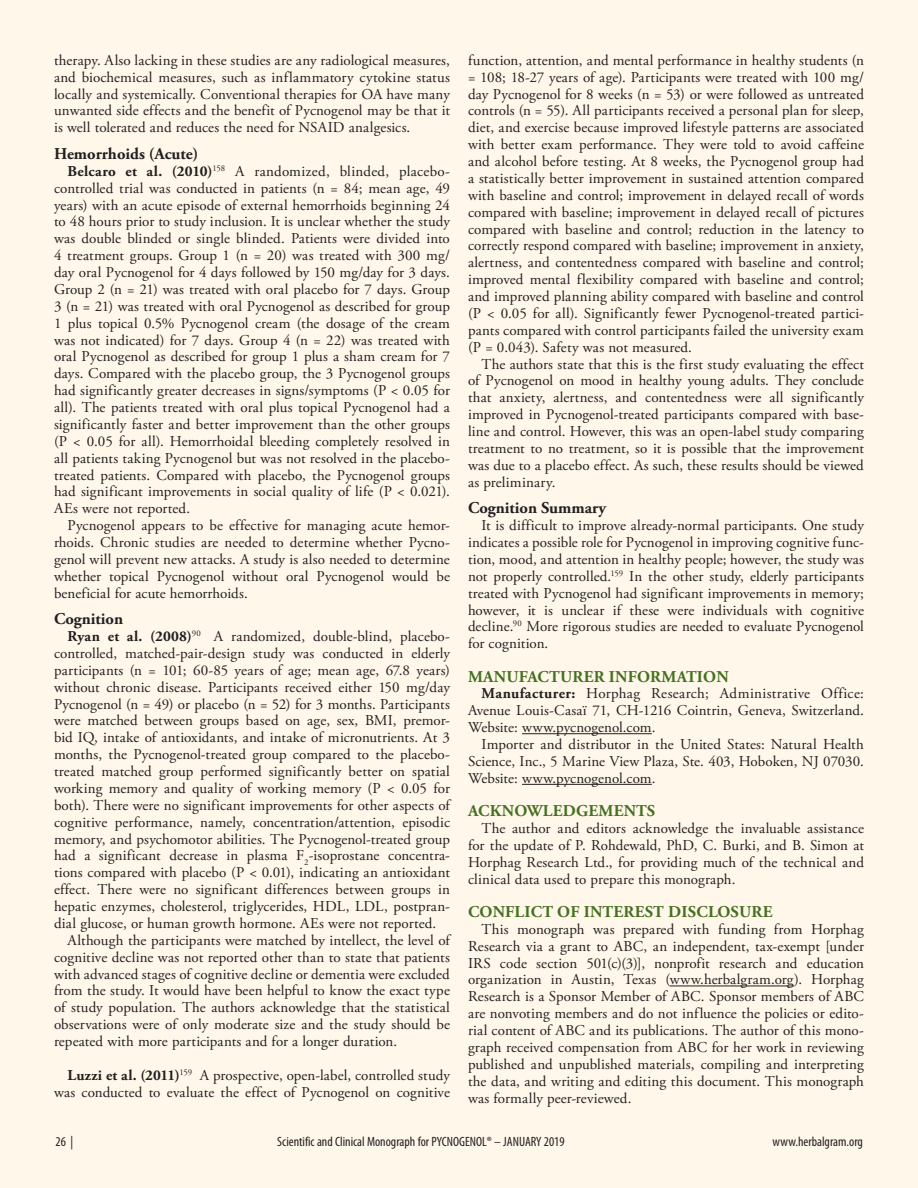
<style>
.page{position:relative;width:918px;height:1188px;background:#fef7ea}
.page>*{position:absolute;margin:0;border:0;box-sizing:border-box;transform-origin:0 0}
.Monograph_Heading{font:700 16.5px "Adobe Garamond Pro";letter-spacing:.015em;color:#457021}
.Monograph_Sub_Headin{font:700 16.5px "Adobe Garamond Pro";color:#231f20}
.HG_body{font:15px/16.8px "Adobe Garamond Pro";letter-spacing:.005em;color:#231f20;text-align:justify}
.t1{font:condensed 13.5px "Myriad Pro";color:#231f20}
.s1{font-weight:700}
</style>
<div class="page">
<hr style="left:522px;top:733px;width:130px;height:1px;background:#231f20">
<hr style="left:522px;top:784px;width:130px;height:1px;background:#231f20">
<hr style="left:670px;top:986px;width:124px;height:1px;background:#231f20">
<p class="HG_body" style="left:54px;top:52px;width:398px">therapy. Also lacking in these studies are any radiological measures, and biochemical measures, such as inflammatory cytokine status locally and systemically. Conventional therapies for OA have many unwanted side effects and the benefit of Pycnogenol may be that it is well tolerated and reduces the need for NSAID analgesics.</p>
<p class="Monograph_Sub_Headin" style="left:54px;top:144px;width:146px">Hemorrhoids (Acute)</p>
<p class="HG_body" style="left:54px;top:163px;width:398px;text-indent:14px"><span class="s1">Belcaro et al. (2010)</span><sup>158</sup> A randomized, blinded, placebo&shy;controlled trial was conducted in patients (n = 84; mean age, 49 years) with an acute episode of external hemorrhoids beginning 24 to 48 hours prior to study inclusion. It is unclear whether the study was double blinded or single blinded. Patients were divided into 4 treatment groups. Group 1 (n = 20) was treated with 300 mg/ day oral Pycnogenol for 4 days followed by 150 mg/day for 3 days.<br>Group 2 (n = 21) was treated with oral placebo for 7 days. Group 3 (n = 21) was treated with oral Pycnogenol as described for group 1 plus topical 0.5% Pycnogenol cream (the dosage of the cream was not indicated) for 7 days. Group 4 (n = 22) was treated with oral Pycnogenol as described for group 1 plus a sham cream for 7 days. Compared with the placebo group, the 3 Pycnogenol groups had significantly greater decreases in signs/symptoms (P &lt; 0.05 for all). The patients treated with oral plus topical Pycnogenol had a significantly faster and better improvement than the other groups (P &lt; 0.05 for all). Hemorrhoidal bleeding completely resolved in all patients taking Pycnogenol but was not resolved in the placebo&shy;treated patients. Compared with placebo, the Pycnogenol groups had significant improvements in social quality of life (P &lt; 0.021).<br>AEs were not reported.</p>
<p class="HG_body" style="left:54px;top:518px;width:398px;text-indent:14px">Pycnogenol appears to be effective for managing acute hemor&shy;rhoids. Chronic studies are needed to determine whether Pycno&shy;genol will prevent new attacks. A study is also needed to determine whether topical Pycnogenol without oral Pycnogenol would be beneficial for acute hemorrhoids.</p>
<p class="Monograph_Sub_Headin" style="left:54px;top:609px;width:71px">Cognition</p>
<p class="HG_body" style="left:54px;top:628px;width:398px;text-indent:14px"><span class="s1">Ryan et al. (2008)</span><sup>90</sup> A randomized, double-blind, placebo&shy;controlled, matched-pair-design study was conducted in elderly participants (n = 101; 60-85 years of age; mean age, 67.8 years) without chronic disease. Participants received either 150 mg/day Pycnogenol (n = 49) or placebo (n = 52) for 3 months. Participants were matched between groups based on age, sex, BMI, premor&shy;bid IQ, intake of antioxidants, and intake of micronutrients. At 3 months, the Pycnogenol-treated group compared to the placebo&shy;treated matched group performed significantly better on spatial working memory and quality of working memory (P &lt; 0.05 for both). There were no significant improvements for other aspects of cognitive performance, namely, concentration/attention, episodic memory, and psychomotor abilities. The Pycnogenol-treated group had a significant decrease in plasma F<sub>2</sub>-isoprostane concentra&shy;tions compared with placebo (P &lt; 0.01), indicating an antioxidant effect. There were no significant differences between groups in hepatic enzymes, cholesterol, triglycerides, HDL, LDL, postpran&shy;dial glucose, or human growth hormone. AEs were not reported.</p>
<p class="HG_body" style="left:54px;top:932px;width:398px;text-indent:14px">Although the participants were matched by intellect, the level of cognitive decline was not reported other than to state that patients with advanced stages of cognitive decline or dementia were excluded from the study. It would have been helpful to know the exact type of study population. The authors acknowledge that the statistical observations were of only moderate size and the study should be repeated with more participants and for a longer duration.</p>
<p class="HG_body" style="left:54px;top:1067px;width:398px;text-align:right"><span class="s1">Luzzi et al. (2011)</span><sup>159</sup> A prospective, open-label, controlled study was conducted to evaluate the effect of Pycnogenol on cognitive</p>
<p class="HG_body" style="left:468px;top:52px;width:398px">function, attention, and mental performance in healthy students (n = 108; 18-27 years of age). Participants were treated with 100 mg/ day Pycnogenol for 8 weeks (n = 53) or were followed as untreated controls (n = 55). All participants received a personal plan for sleep, diet, and exercise because improved lifestyle patterns are associated with better exam performance. They were told to avoid caffeine and alcohol before testing. At 8 weeks, the Pycnogenol group had a statistically better improvement in sustained attention compared with baseline and control; improvement in delayed recall of words compared with baseline; improvement in delayed recall of pictures compared with baseline and control; reduction in the latency to correctly respond compared with baseline; improvement in anxiety, alertness, and contentedness compared with baseline and control; improved mental flexibility compared with baseline and control; and improved planning ability compared with baseline and control (P &lt; 0.05 for all). Significantly fewer Pycnogenol-treated partici&shy;pants compared with control participants failed the university exam (P = 0.043). Safety was not measured.</p>
<p class="HG_body" style="left:468px;top:356px;width:398px;text-indent:14px">The authors state that this is the first study evaluating the effect of Pycnogenol on mood in healthy young adults. They conclude that anxiety, alertness, and contentedness were all significantly improved in Pycnogenol-treated participants compared with base&shy;line and control. However, this was an open-label study comparing treatment to no treatment, so it is possible that the improvement was due to a placebo effect. As such, these results should be viewed as preliminary.</p>
<p class="Monograph_Sub_Headin" style="left:468px;top:498px;width:140px">Cognition Summary</p>
<p class="HG_body" style="left:468px;top:518px;width:398px;text-indent:14px">It is difficult to improve already-normal participants. One study indicates a possible role for Pycnogenol in improving cognitive func&shy;tion, mood, and attention in healthy people; however, the study was not properly controlled.<sup>159</sup> In the other study, elderly participants treated with Pycnogenol had significant improvements in memory; however, it is unclear if these were individuals with cognitive decline.<sup>90</sup> More rigorous studies are needed to evaluate Pycnogenol for cognition.</p>
<p class="Monograph_Heading" style="left:468px;top:667px;width:262px">MANUFACTURER INFORMATION</p>
<p class="HG_body" style="left:468px;top:686px;width:397px;text-indent:14px"><span class="s1">Manufacturer:</span> Horphag Research; Administrative Office:<br>Avenue Louis-Casaï 71, CH-1216 Cointrin, Geneva, Switzerland.<br>Website: www.pycnogenol.com.</p>
<p class="HG_body" style="left:468px;top:736px;width:398px;text-indent:14px">Importer and distributor in the United States: Natural Health Science, Inc., 5 Marine View Plaza, Ste. 403, Hoboken, NJ 07030.<br>Website: www.pycnogenol.com.</p>
<p class="Monograph_Heading" style="left:468px;top:801px;width:189px">ACKNOWLEDGEMENTS</p>
<p class="HG_body" style="left:468px;top:820px;width:398px;text-indent:14px">The author and editors acknowledge the invaluable assistance for the update of P. Rohdewald, PhD, C. Burki, and B. Simon at Horphag Research Ltd., for providing much of the technical and clinical data used to prepare this monograph.</p>
<p class="Monograph_Heading" style="left:468px;top:902px;width:306px">CONFLICT OF INTEREST DISCLOSURE</p>
<p class="HG_body" style="left:468px;top:921px;width:398px;text-indent:14px">This monograph was prepared with funding from Horphag Research via a grant to ABC, an independent, tax-exempt [under IRS code section 501(c)(3)], nonprofit research and education organization in Austin, Texas (www.herbalgram.org). Horphag Research is a Sponsor Member of ABC. Sponsor members of ABC are nonvoting members and do not influence the policies or edito&shy;rial content of ABC and its publications. The author of this mono&shy;graph received compensation from ABC for her work in reviewing published and unpublished materials, compiling and interpreting the data, and writing and editing this document. This monograph was formally peer-reviewed.</p>
<p class="t1" style="left:56px;top:1134px;width:19px">26 |</p>
<p class="t1" style="left:277px;top:1134px;width:289px">Scientific and Clinical Monograph for PYCNOGENOL® – JANUARY 2019</p>
<p class="t1" style="left:773px;top:1134px;width:92px">www.herbalgram.org</p>
</div>
